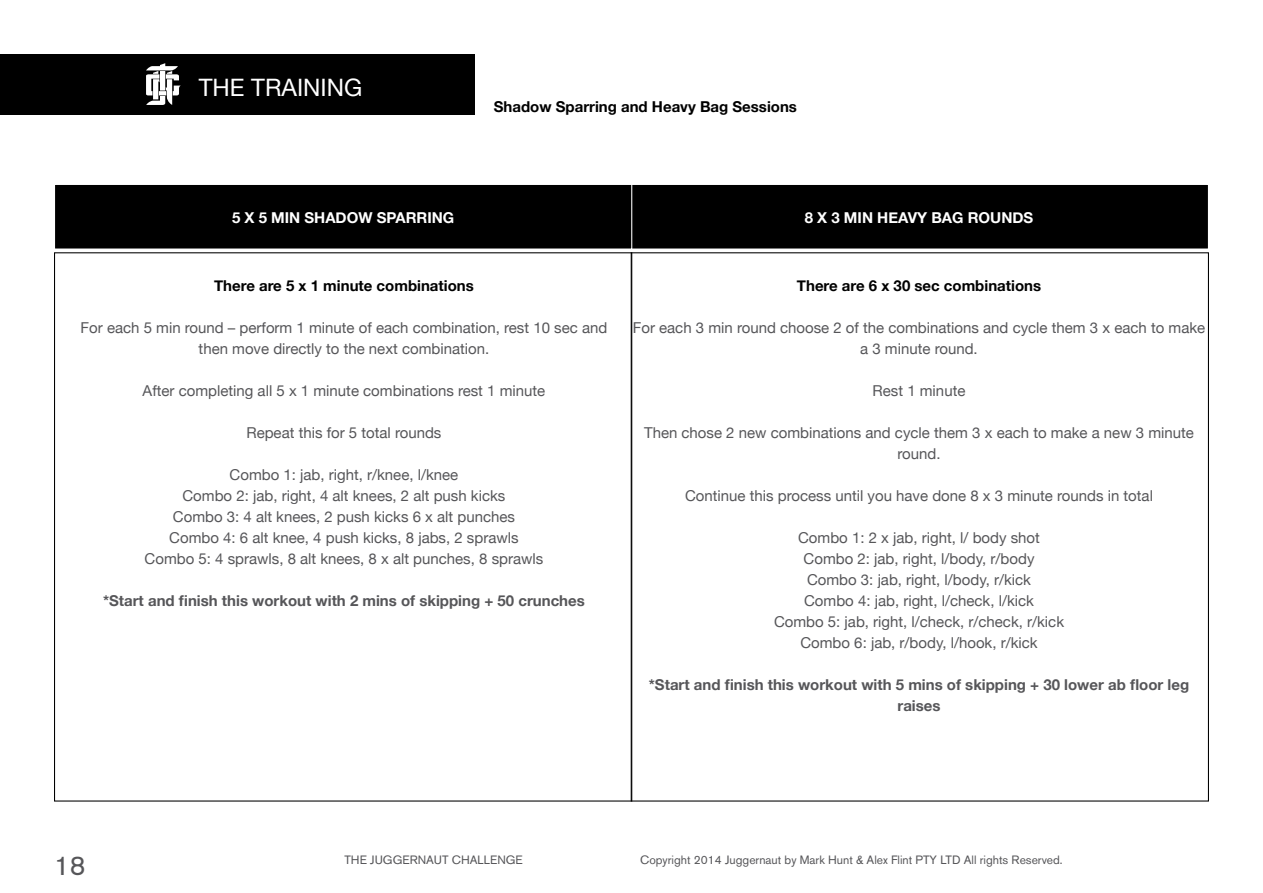
<style>
.page{position:relative;width:1263px;height:893px;background:#fff}
.page>*{position:absolute;margin:0;border:0;box-sizing:border-box;transform-origin:0 0}
.t1{font:27px "Akzidenz Grotesk BQ";color:#565659}
.t2{font:24px "Helvetica Neue";color:#fff}
.t3{font:15px/21px "Helvetica Neue";color:#565659;text-align:center}
.t4{font:700 15px/21px "Helvetica Neue";color:#565659;text-align:center}
.t5{font:700 15px "Helvetica Neue";color:#000}
.t6{font:700 15px "Helvetica Neue";color:#fff}
.t7{font:12px "Akzidenz Grotesk BQ";color:#565659}
</style>
<div class="page">
<div style="left:631px;top:184px;width:577px;height:65px;background:#000"></div>
<div style="left:631px;top:184px;width:578px;height:66px;border:1px solid #fff"></div>
<div style="left:55px;top:184px;width:577px;height:65px;background:#000"></div>
<div style="left:54px;top:184px;width:578px;height:66px;border:1px solid #fff"></div>
<div style="left:0;top:54px;width:474px;height:60px;background:#000"></div>
<svg style="left:146px;top:63px;width:35px;height:42px"></svg>
<h2 class="t2" style="left:199px;top:70px;width:165px">THE TRAINING</h2>
<p class="t5" style="left:494px;top:95px;width:305px">Shadow Sparring and Heavy Bag Sessions</p>
<p class="t6" style="left:232px;top:205px;width:224px">5 X 5 MIN SHADOW SPARRING</p>
<p class="t6" style="left:805px;top:205px;width:230px">8 X 3 MIN HEAVY BAG ROUNDS</p>
<p class="t5" style="left:214px;top:274px;width:261px">There are 5 x 1 minute combinations</p>
<p class="t3" style="left:81px;top:318px;width:528px">For each 5 min round – perform 1 minute of each combination, rest 10 sec and then move directly to the next combination.</p>
<p class="t3" style="left:143px;top:381px;width:404px">After completing all 5 x 1 minute combinations rest 1 minute</p>
<p class="t3" style="left:246px;top:423px;width:197px">Repeat this for 5 total rounds</p>
<p class="t3" style="left:145px;top:465px;width:400px">Combo 1: jab, right, r/knee, l/knee<br>Combo 2: jab, right, 4 alt knees, 2 alt push kicks<br>Combo 3: 4 alt knees, 2 push kicks 6 x alt punches<br>Combo 4: 6 alt knee, 4 push kicks, 8 jabs, 2 sprawls Combo 5: 4 sprawls, 8 alt knees, 8 x alt punches, 8 sprawls</p>
<p class="t4" style="left:103px;top:590px;width:483px">*Start and finish this workout with 2 mins of skipping + 50 crunches</p>
<p class="t5" style="left:797px;top:274px;width:246px">There are 6 x 30 sec combinations</p>
<p class="t3" style="left:633px;top:318px;width:574px">For each 3 min round choose 2 of the combinations and cycle them 3 x each to make a 3 minute round.</p>
<p class="t3" style="left:873px;top:381px;width:94px">Rest 1 minute</p>
<p class="t3" style="left:644px;top:423px;width:551px">Then chose 2 new combinations and cycle them 3 x each to make a new 3 minute round.</p>
<p class="t3" style="left:685px;top:486px;width:469px">Continue this process until you have done 8 x 3 minute rounds in total</p>
<p class="t3" style="left:774px;top:528px;width:292px">Combo 1: 2 x jab, right, l/ body shot Combo 2: jab, right, l/body, r/body<br>Combo 3: jab, right, l/body, r/kick<br>Combo 4: jab, right, l/check, l/kick<br>Combo 5: jab, right, l/check, r/check, r/kick Combo 6: jab, r/body, l/hook, r/kick</p>
<p class="t4" style="left:649px;top:674px;width:542px">*Start and finish this workout with 5 mins of skipping + 30 lower ab floor leg raises</p>
<h1 class="t1" style="left:54px;top:849px;width:33px">18</h1>
<p class="t7" style="left:344px;top:853px;width:180px">THE JUGGERNAUT CHALLENGE</p>
<p class="t7" style="left:640px;top:853px;width:424px">Copyright 2014 Juggernaut by Mark Hunt &amp; Alex Flint PTY LTD All rights Reserved.</p>
</div>
